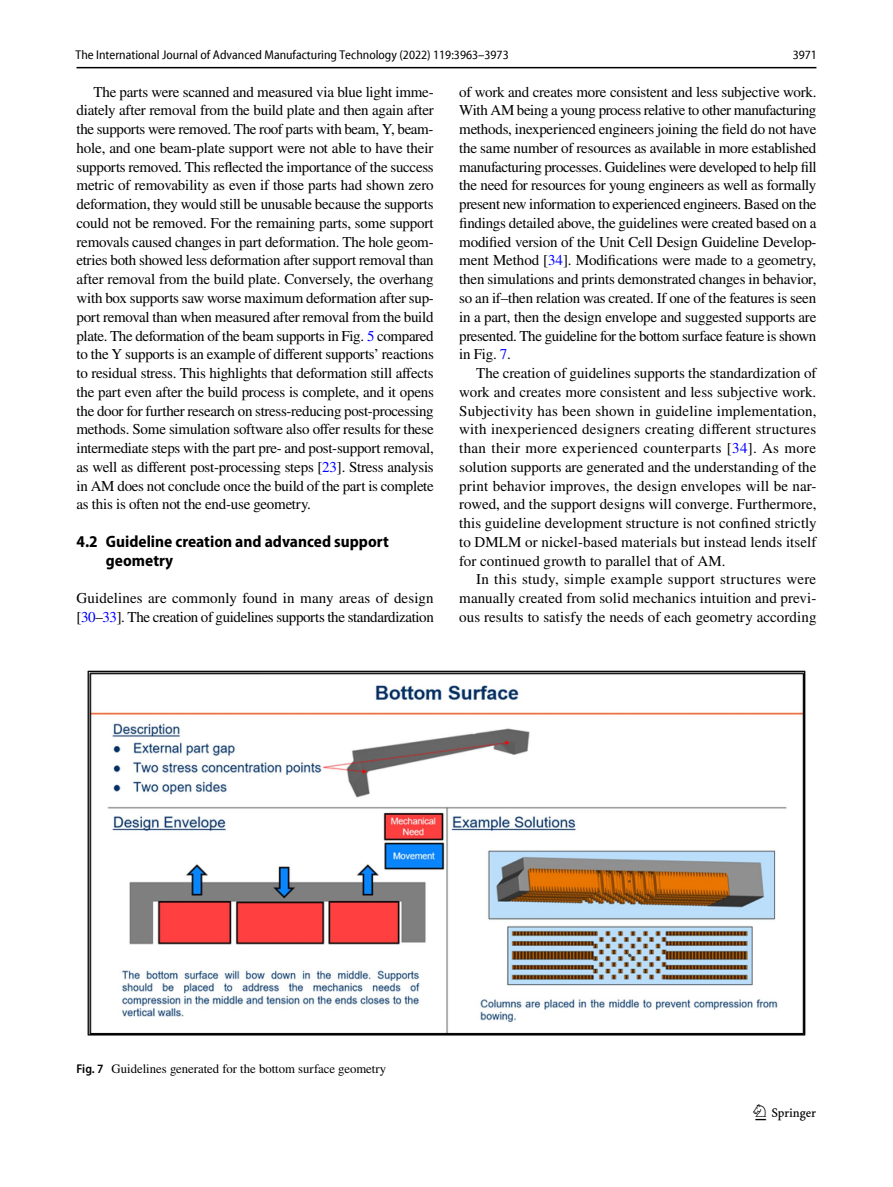
<style>
.page{position:relative;width:893px;height:1187px;background:#fff}
.page>*{position:absolute;margin:0;border:0;box-sizing:border-box;transform-origin:0 0}
.t1{font:22.5px "Springnew Regular 3";color:#000}
.t2{font:700 semi-condensed 16.5px/18.8px "Myriad Pro";color:#000}
.t3{font:15px/18.8px "STIX";letter-spacing:-.015em;color:#000;text-align:justify}
.t4{font:semi-condensed 12.75px "Myriad Pro Unic";color:#000}
.t5{font:12.75px "STIX";color:#000}
.s1{color:#00f}
.s2{font-family:"Myriad Pro";font-weight:600;font-stretch:semi-condensed}
</style>
<div class="page">
<hr style="left:77px;top:67px;width:739px;height:1px;background:#000">
<img style="left:87px;top:670px;width:719px;height:366px">
<p class="t4" style="left:76px;top:50px;width:435px">The International Journal of Advanced Manufacturing Technology (2022) 119:3963–3973</p>
<p class="t4" style="left:793px;top:50px;width:26px">3971</p>
<p class="t3" style="left:77px;top:83px;width:359px;text-indent:17px">The parts were scanned and measured via blue light imme&shy;diately after removal from the build plate and then again after the supports were removed. The roof parts with beam, Y, beam&shy;hole, and one beam-plate support were not able to have their supports removed. This reflected the importance of the success metric of removability as even if those parts had shown zero deformation, they would still be unusable because the supports could not be removed. For the remaining parts, some support removals caused changes in part deformation. The hole geom&shy;etries both showed less deformation after support removal than after removal from the build plate. Conversely, the overhang with box supports saw worse maximum deformation after sup&shy;port removal than when measured after removal from the build plate. The deformation of the beam supports in Fig. <span class="s1">5</span> compared to the Y supports is an example of different supports’ reactions to residual stress. This highlights that deformation still affects the part even after the build process is complete, and it opens the door for further research on stress-reducing post-processing methods. Some simulation software also offer results for these intermediate steps with the part pre- and post-support removal, as well as different post-processing steps [<span class="s1">23</span>]. Stress analysis in AM does not conclude once the build of the part is complete as this is often not the end-use geometry.</p>
<p class="t2" style="left:106px;top:532px;width:284px;text-indent:-29px">4.2 Guideline creation and advanced support geometry</p>
<p class="t3" style="left:77px;top:589px;width:359px">Guidelines are commonly found in many areas of design [<span class="s1">30</span>–<span class="s1">33</span>]. The creation of guidelines supports the standardization</p>
<p class="t3" style="left:459px;top:83px;width:359px">of work and creates more consistent and less subjective work.<br>With AM being a young process relative to other manufacturing methods, inexperienced engineers joining the field do not have the same number of resources as available in more established manufacturing processes. Guidelines were developed to help fill the need for resources for young engineers as well as formally present new information to experienced engineers. Based on the findings detailed above, the guidelines were created based on a modified version of the Unit Cell Design Guideline Develop&shy;ment Method [<span class="s1">34</span>]. Modifications were made to a geometry, then simulations and prints demonstrated changes in behavior, so an if–then relation was created. If one of the features is seen in a part, then the design envelope and suggested supports are presented. The guideline for the bottom surface feature is shown in Fig. <span class="s1">7</span>.</p>
<p class="t3" style="left:459px;top:364px;width:359px;text-indent:17px">The creation of guidelines supports the standardization of work and creates more consistent and less subjective work.<br>Subjectivity has been shown in guideline implementation, with inexperienced designers creating different structures than their more experienced counterparts [<span class="s1">34</span>]. As more solution supports are generated and the understanding of the print behavior improves, the design envelopes will be nar&shy;rowed, and the support designs will converge. Furthermore, this guideline development structure is not confined strictly to DMLM or nickel-based materials but instead lends itself for continued growth to parallel that of AM.</p>
<p class="t3" style="left:459px;top:571px;width:359px;text-indent:17px">In this study, simple example support structures were manually created from solid mechanics intuition and previ&shy;ous results to satisfy the needs of each geometry according</p>
<p class="t5" style="left:77px;top:1059px;width:311px"><span class="s2">Fig. 7</span> Guidelines generated for the bottom surface geometry</p>
<h1 class="t1" style="left:755px;top:1104px;width:62px">1 3</h1>
</div>
